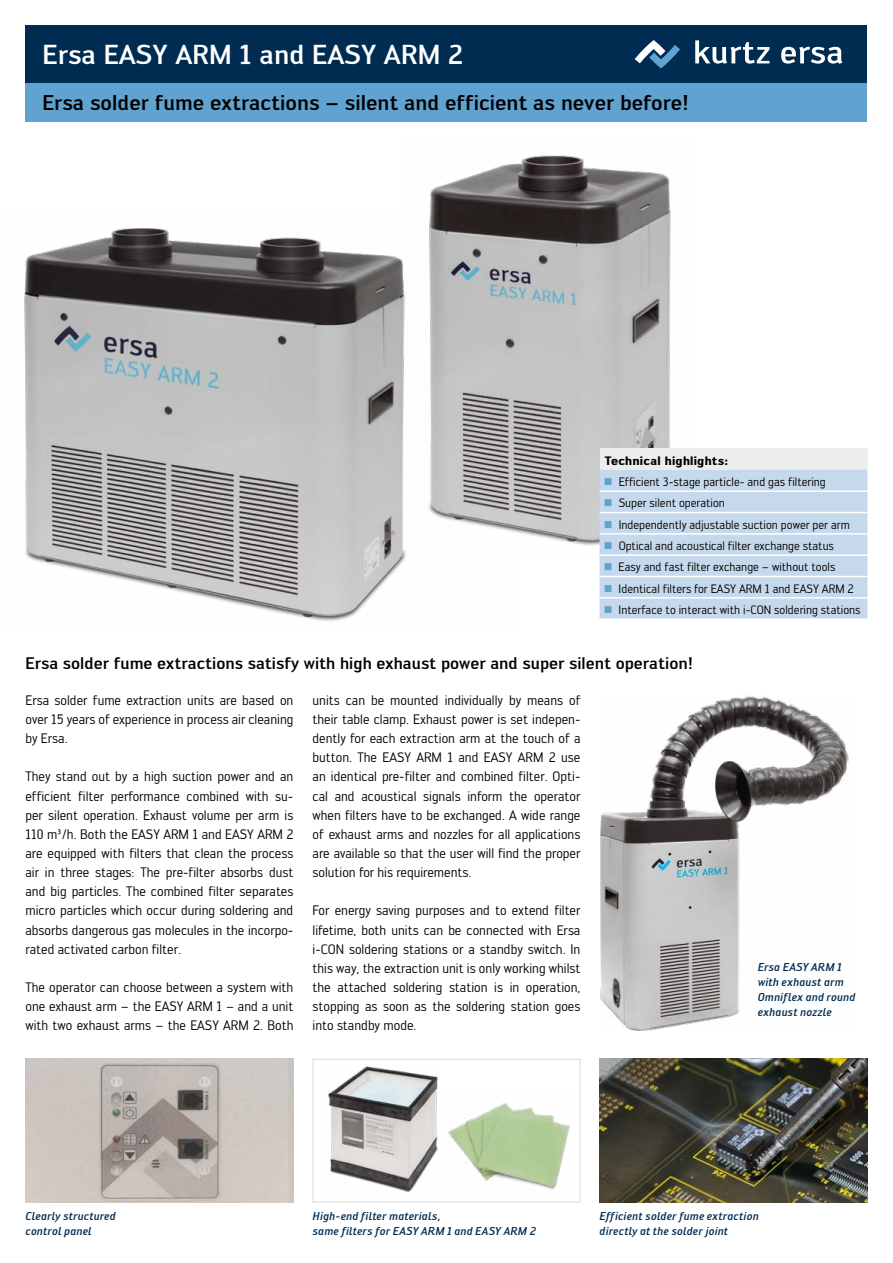
<style>
.page{position:relative;width:893px;height:1263px;background:#fff}
.page>*{position:absolute;margin:0;border:0;box-sizing:border-box;transform-origin:0 0}
.t1{font:500 27px "Engel";color:#fff}
.t2{font:500 21px "Engel";color:#000}
.t3{font:500 16.5px "Engel";color:#000}
.t4{font:13.5px/19.2px "Engel";color:#000;text-align:justify}
.t5{font:12px/21.3px "Engel";color:#000}
.t6{font:700 12px "Engel";letter-spacing:.015em;color:#000}
.t7{font:italic 500 11.25px/14.9px "Engel";letter-spacing:.015em;color:#002c52}
</style>
<div class="page">
<div style="left:313px;top:1059px;width:267px;height:143px;border:1px solid #d9dadb"></div>
<img style="left:328px;top:1066px;width:110px;height:127px">
<img style="left:430px;top:155px;width:266px;height:404px">
<img style="left:24px;top:214px;width:496px;height:407px">
<img style="left:600px;top:1059px;width:267px;height:143px">
<img style="left:26px;top:1059px;width:267px;height:143px">
<img style="left:448px;top:1103px;width:122px;height:86px">
<img style="left:600px;top:695px;width:249px;height:336px">
<div style="left:26px;top:26px;width:841px;height:57px;background:#002c52"></div>
<svg style="left:695px;top:40px;width:74px;height:24px"></svg>
<svg style="left:781px;top:47px;width:61px;height:17px"></svg>
<svg style="left:635px;top:40px;width:45px;height:28px"></svg>
<div style="left:26px;top:83px;width:841px;height:38px;background:#60a2d0"></div>
<div style="left:600px;top:449px;width:267px;height:21px;background:#eceded"></div>
<svg style="left:600px;top:470px;width:267px;height:149px;background:#c9daed"></svg>
<h1 class="t1" style="left:43px;top:39px;width:422px">Ersa EASY ARM 1 and EASY ARM 2</h1>
<h2 class="t2" style="left:43px;top:90px;width:648px">Ersa solder fume extractions – silent and efficient as never before!</h2>
<p class="t6" style="left:605px;top:453px;width:125px">Technical highlights:</p>
<p class="t5" style="left:619px;top:471px;width:243px">Efficient 3-stage particle- and gas filtering<br>Super silent operation<br>Independently adjustable suction power per arm Optical and acoustical filter exchange status<br>Easy and fast filter exchange – without tools Identical filters for EASY ARM 1 and EASY ARM 2<br>Interface to interact with i-CON soldering stations</p>
<p class="t3" style="left:26px;top:654px;width:669px">Ersa solder fume extractions satisfy with high exhaust power and super silent operation!</p>
<p class="t4" style="left:26px;top:691px;width:269px">Ersa solder fume extraction units are based on over 15 years of experience in process air cleaning by Ersa.</p>
<p class="t4" style="left:26px;top:767px;width:269px">They stand out by a high suction power and an efficient filter performance combined with su&shy;per silent operation. Exhaust volume per arm is 110 m³/h. Both the EASY ARM 1 and EASY ARM 2 are equipped with filters that clean the process air in three stages: The pre-filter absorbs dust and big particles. The combined filter separates micro particles which occur during soldering and absorbs dangerous gas molecules in the incorpo&shy;rated activated carbon filter.</p>
<p class="t4" style="left:26px;top:978px;width:269px">The operator can choose between a system with one exhaust arm – the EASY ARM 1 – and a unit with two exhaust arms – the EASY ARM 2. Both</p>
<p class="t4" style="left:313px;top:691px;width:269px">units can be mounted individually by means of their table clamp. Exhaust power is set indepen&shy;dently for each extraction arm at the touch of a button. The EASY ARM 1 and EASY ARM 2 use an identical pre-filter and combined filter. Opti&shy;cal and acoustical signals inform the operator when filters have to be exchanged. A wide range of exhaust arms and nozzles for all applications are available so that the user will find the proper solution for his requirements.</p>
<p class="t4" style="left:313px;top:901px;width:269px">For energy saving purposes and to extend filter lifetime, both units can be connected with Ersa i-CON soldering stations or a standby switch. In this way, the extraction unit is only working whilst the attached soldering station is in operation, stopping as soon as the soldering station goes into standby mode.</p>
<p class="t7" style="left:758px;top:960px;width:99px">Ersa EASY ARM 1 with exhaust arm<br>Omniflex and round exhaust nozzle</p>
<p class="t7" style="left:26px;top:1209px;width:92px">Clearly structured control panel</p>
<p class="t7" style="left:313px;top:1209px;width:225px">High-end filter materials,<br>same filters for EASY ARM 1 and EASY ARM 2</p>
<p class="t7" style="left:600px;top:1209px;width:161px">Efficient solder fume extraction directly at the solder joint</p>
</div>
